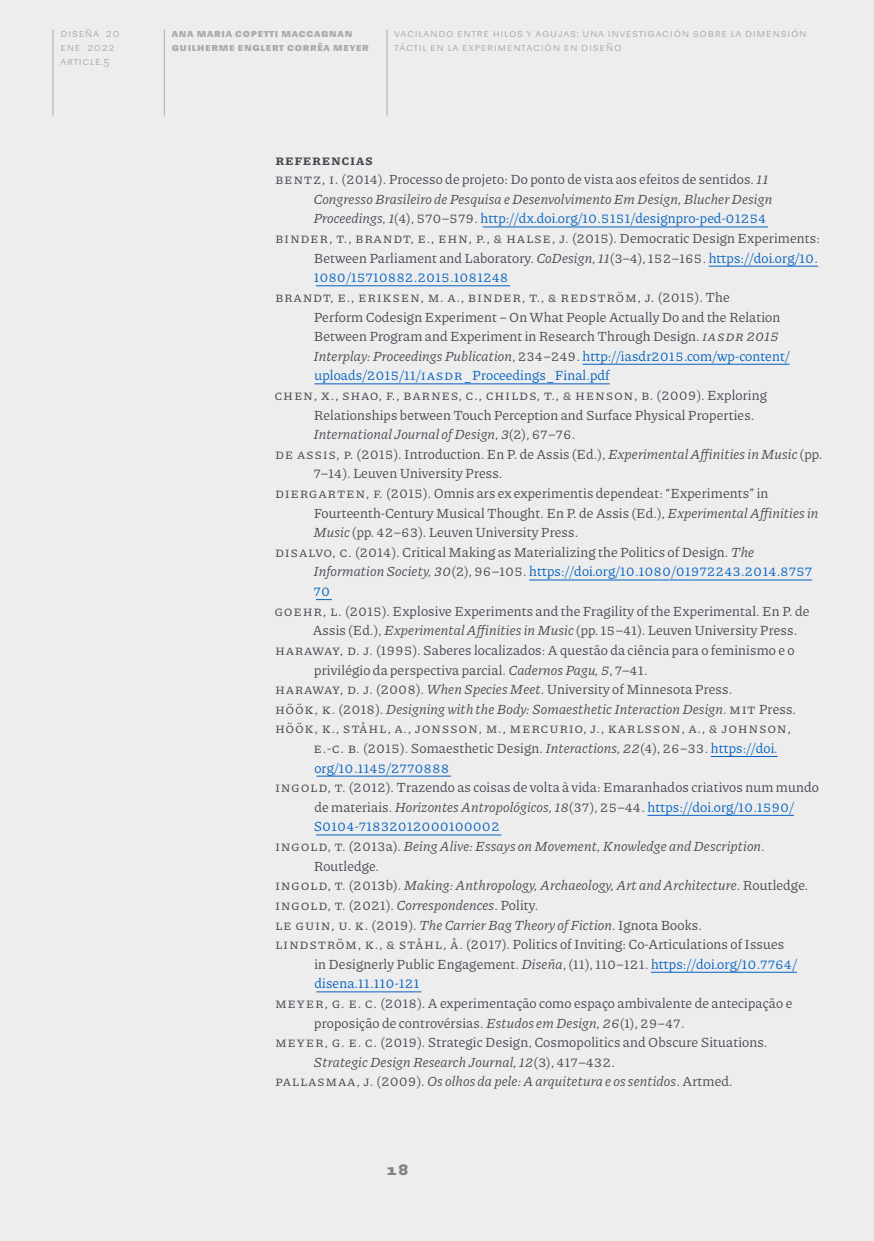
<style>
.page{position:relative;width:874px;height:1241px;background:#fff}
.page>*{position:absolute;margin:0;border:0;box-sizing:border-box;transform-origin:0 0}
.Referencias{font:14px/19.6px "Piazzolla";letter-spacing:.01em;color:#4c4651}
.Referencias-2{font:italic 14px/19.6px "Piazzolla";letter-spacing:.01em;color:#4c4651}
.Referencias-3{font:700 14px "Piazzolla";letter-spacing:.05em;color:#4c4651}
.t1{font:700 14px "Sudamerican Grotesk";color:#828282}
.t2{font:10.5px/14px "Sudamerican Grotesk";letter-spacing:.07em;color:#ababab}
.t3{font:700 10.5px/14px "Sudamerican Grotesk";letter-spacing:.07em;color:#ababab}
.s1{font-style:normal}
.s2{font-style:normal;color:#0563c1}
.s3{font-style:italic}
.s4{color:#0563c1}
</style>
<div class="page">
<div style="left:0;top:0;width:873px;height:1240px;background:#ededed"></div>
<hr style="left:52px;top:30px;width:1px;height:85px;background:#ababab">
<hr style="left:164px;top:30px;width:1px;height:85px;background:#ababab">
<hr style="left:386px;top:30px;width:1px;height:85px;background:#ababab">
<hr style="left:482px;top:227px;width:285px;height:1px;background:#0563c1">
<hr style="left:708px;top:266px;width:109px;height:1px;background:#0563c1">
<hr style="left:316px;top:285px;width:194px;height:1px;background:#0563c1">
<hr style="left:582px;top:364px;width:207px;height:1px;background:#0563c1">
<hr style="left:314px;top:383px;width:295px;height:1px;background:#0563c1">
<hr style="left:529px;top:579px;width:282px;height:1px;background:#0563c1">
<svg style="left:316px;top:599px;width:16px;height:1px"></svg>
<hr style="left:710px;top:756px;width:67px;height:1px;background:#0563c1">
<hr style="left:316px;top:775px;width:134px;height:1px;background:#0563c1">
<hr style="left:647px;top:815px;width:146px;height:1px;background:#0563c1">
<hr style="left:316px;top:834px;width:185px;height:1px;background:#0563c1">
<hr style="left:650px;top:971px;width:146px;height:1px;background:#0563c1">
<hr style="left:316px;top:991px;width:105px;height:1px;background:#0563c1">
<p class="t2" style="left:60px;top:26px;width:61px">Diseña 20 ene 2022 article.5</p>
<p class="t3" style="left:172px;top:26px;width:198px;text-indent:149px">gnan<br>Guilherme Englert Corrêa Meyer</p>
<p class="t2" style="left:394px;top:26px;width:413px">Vacilando entre hilos y agujas: una investigación sobre la dimensión táctil en la experimentación en diseño</p>
<p class="t3" style="left:172px;top:26px;width:129px">Ana Maria Copetti Macca</p>
<p class="Referencias-3" style="left:275px;top:150px;width:99px">REFERENCIAS</p>
<p class="Referencias-2" style="left:313px;top:169px;width:460px;text-indent:-38px"><span class="s1">Bentz, I. (2014). Processo de projeto: Do ponto de vista aos efeitos de sentidos.</span> 11<br>Congresso Brasileiro de Pesquisa e Desenvolvimento Em Design, Blucher Design<br>Proceedings, 1<span class="s1">(4), 570–579.</span> <span class="s2">http://dx.doi.org/10.5151/designpro-ped-01254</span></p>
<p class="Referencias" style="left:313px;top:228px;width:507px;text-indent:-39px">Binder, T., Brandt, E ., Eh n, P., &amp; Halse, J. (2015). Democratic Design Experiments:<br>Between Parliament and Laboratory. <span class="s3">CoDesign, 11</span>(3–4), 152–165. <span class="s4">https://doi.org/10.<br>1080/15710882.2015.1081248</span></p>
<p class="Referencias" style="left:313px;top:287px;width:477px;text-indent:-38px">Brandt, E., Eriksen, M. A., Binder, T., &amp; Redström, J. (2015). The<br>Perform Codesign Experiment – On What People Actually Do and the Relation Between Program and Experiment in Research Through Design. <span class="s3">IASDR 2015<br>Interplay: Proceedings Publication</span>, 234–249. <span class="s4">http://iasdr2015.com/wp-content/ uploads/2015/11/IAS DR_Proceedings_Final.pdf</span></p>
<p class="Referencias" style="left:313px;top:385px;width:455px;text-indent:-39px">Chen, X., Shao, F., Barnes, C., Childs, T., &amp; Henson, B. (2009). Exploring<br>Relationships between Touch Perception and Surface Physical Properties.<br><span class="s3">International Journal of Design, 3</span>(2), 67–76.</p>
<p class="Referencias" style="left:314px;top:443px;width:509px;text-indent:-39px">de Assis, P. (2015). Introduction. En P. de Assis (Ed.), <span class="s3">Experimental Affinities in Music</span> (pp.<br>7–14). Leuven University Press.</p>
<p class="Referencias" style="left:313px;top:483px;width:506px;text-indent:-38px">Diergarten, F. (2015). Omnis ars ex experimentis dependeat: “Experiments” in<br>Fourteenth-Century Musical Thought. En P. de Assis (Ed.), <span class="s3">Experimental Affinities in<br>Music</span> (pp. 42–63). Leuven University Press.</p>
<p class="Referencias" style="left:313px;top:541px;width:500px;text-indent:-38px">DiS alvo , C. (2014). Critical Making as Materializing the Politics of Design. <span class="s3">The<br>Information Society, 30</span>(2), 96–105. <span class="s4">https://doi.org/10.1080/01972243.2014.8757<br>70</span></p>
<p class="Referencias" style="left:312px;top:600px;width:498px;text-indent:-38px">Go eh r, L. (2015). Explosive Experiments and the Fragility of the Experimental. En P. de<br>Assis (Ed.), <span class="s3">Experimental Affinities in Music</span> (pp. 15–41). Leuven University Press.</p>
<p class="Referencias" style="left:314px;top:639px;width:481px;text-indent:-39px">Haraway, D. J. (1995). Saberes localizados: A questão da ciência para o feminismo e o privilégio da perspectiva parcial. <span class="s3">Cadernos Pagu, 5</span>, 7–41.</p>
<p class="Referencias" style="left:275px;top:679px;width:458px">Haraway, D. J. (2008). <span class="s3">When Species Meet</span>. University of Minnesota Press.</p>
<p class="Referencias-2" style="left:275px;top:698px;width:522px"><span class="s1">Höök, K. (2018).</span> Designing with the Body: Somaesthetic Interaction Design<span class="s1">. MIT Press.</span></p>
<p class="Referencias" style="left:313px;top:718px;width:478px;text-indent:-38px">Höök, K., Ståhl, A., Jonsson, M., Mercurio, J., Karlsson, A., &amp; Johnson,<br>E .-C. B. (2015). Somaesthetic Design. <span class="s3">Interactions, 22</span>(4), 26–33. <span class="s4">https://doi. org/10.1145/2770888</span></p>
<p class="Referencias" style="left:314px;top:777px;width:506px;text-indent:-39px">Ingold, T. (2012). Trazendo as coisas de volta à vida: Emaranhados criativos num mundo de materiais. <span class="s3">Horizontes Antropológicos, 18</span>(37), 25–44. <span class="s4">https://doi.org/10.1590/<br>S0104-71832012000100002</span></p>
<p class="Referencias-2" style="left:313px;top:835px;width:452px;text-indent:-39px"><span class="s1">Ingo ld, T. (2013a).</span> Being Alive: Essays on Movement, Knowledge and Description<span class="s1">.<br>Routledge.</span></p>
<p class="Referencias-2" style="left:275px;top:875px;width:534px"><span class="s1">Ingo ld, T. (2013b).</span> Making: Anthropology, Archaeology, Art and Architecture<span class="s1">. Routledge.</span></p>
<p class="Referencias" style="left:275px;top:894px;width:264px">Ingo ld, T. (2021). <span class="s3">Correspondences</span>. Polity.</p>
<p class="Referencias" style="left:275px;top:914px;width:428px">Le Guin, U. K. (2019). <span class="s3">The Carrier Bag Theory of Fiction</span>. Ignota Books.</p>
<p class="Referencias" style="left:314px;top:933px;width:484px;text-indent:-39px">Li ndström, K., &amp; S tåh l, Å. (2017). Politics of Inviting: Co-Articulations of Issues in Designerly Public Engagement. <span class="s3">Diseña</span>, (11), 110–121. <span class="s4">https://doi.org/10.7764/ disena.11.110-121</span></p>
<p class="Referencias" style="left:314px;top:992px;width:479px;text-indent:-39px">Meyer, G. E . C. (2018). A experimentação como espaço ambivalente de antecipação e proposição de controvérsias. <span class="s3">Estudos em Design, 26</span>(1), 29–47.</p>
<p class="Referencias" style="left:313px;top:1031px;width:455px;text-indent:-38px">Meyer, G. E . C. (2019). Strategic Design, Cosmopolitics and Obscure Situations.<br><span class="s3">Strategic Design Research Journal, 12</span>(3), 417–432.</p>
<p class="Referencias-2" style="left:275px;top:1071px;width:459px"><span class="s1">Pallasmaa, J. (2009).</span> Os olhos da pele: A arquitetura e os sentidos<span class="s1">. Artmed.</span></p>
<p class="t1" style="left:386px;top:1158px;width:24px">18</p>
</div>
